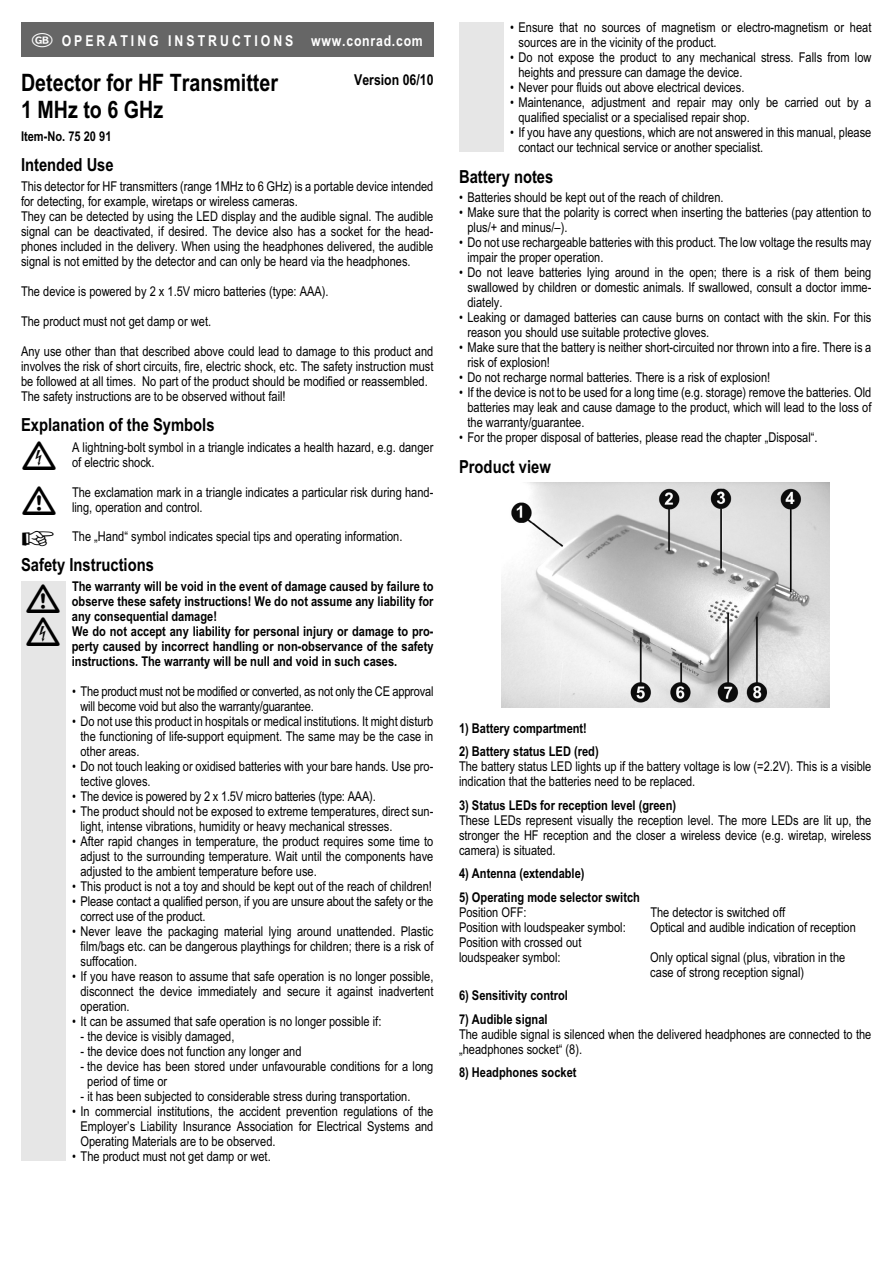
<style>
.page{position:relative;width:893px;height:1263px;background:#fff}
.page>*{position:absolute;margin:0;border:0;box-sizing:border-box;transform-origin:0 0}
.t1{font:700 24px "Arial Narrow";color:#000}
.t2{font:700 18px "Arial Narrow";color:#000}
.t3{font:700 15px "Arial Narrow";letter-spacing:.2em;color:#fff}
.t4{font:700 15px "Arial Narrow";color:#000}
.t5{font:13.5px/15px "Arial Narrow";color:#000}
.t6{font:700 13.5px/15px "Arial Narrow";color:#000}
</style>
<div class="page">
<div style="left:21px;top:581px;width:45px;height:579px;background:#e6e6e6"></div>
<div style="left:21px;top:23px;width:412px;height:34px;background:#666"></div>
<img style="left:501px;top:483px;width:329px;height:224px">
<div style="left:459px;top:23px;width:45px;height:129px;background:#e6e6e6"></div>
<p class="t3" style="left:62px;top:35px;width:363px">OPERATING INSTRUCTIONS www.conrad.com</p>
<h1 class="t1" style="left:21px;top:74px;width:258px">Detector for HF Transmitter</h1>
<p class="t4" style="left:354px;top:74px;width:81px">Version 06/10</p>
<h1 class="t1" style="left:21px;top:101px;width:144px">1 MHz to 6 GHz</h1>
<p class="t6" style="left:21px;top:130px;width:92px">Item-No. 75 20 91</p>
<h2 class="t2" style="left:21px;top:158px;width:94px">Intended Use</h2>
<p class="t5" style="left:21px;top:180px;width:414px">This detector for HF transmitters (range 1MHz to 6 GHz) is a portable device intended for detecting, for example, wiretaps or wireless cameras.<br>They can be detected by using the LED display and the audible signal. The audible signal can be deactivated, if desired. The device also has a socket for the head&shy;phones included in the delivery. When using the headphones delivered, the audible signal is not emitted by the detector and can only be heard via the headphones.</p>
<p class="t5" style="left:21px;top:285px;width:309px">The device is powered by 2 x 1.5V micro batteries (type: AAA).</p>
<p class="t5" style="left:21px;top:315px;width:192px">The product must not get damp or wet.</p>
<p class="t5" style="left:21px;top:345px;width:414px">Any use other than that described above could lead to damage to this product and involves the risk of short circuits, fire, electric shock, etc. The safety instruction must be followed at all times. No part of the product should be modified or reassembled.<br>The safety instructions are to be observed without fail!</p>
<h2 class="t2" style="left:21px;top:419px;width:195px">Explanation of the Symbols</h2>
<p class="t5" style="left:72px;top:441px;width:363px">A lightning-bolt symbol in a triangle indicates a health hazard, e.g. danger of electric shock.</p>
<p class="t5" style="left:72px;top:486px;width:363px">The exclamation mark in a triangle indicates a particular risk during hand&shy;ling, operation and control.</p>
<p class="t5" style="left:72px;top:530px;width:332px">The „Hand“ symbol indicates special tips and operating information.</p>
<h2 class="t2" style="left:21px;top:559px;width:134px">Safety Instructions</h2>
<p class="t6" style="left:72px;top:580px;width:363px">The warranty will be void in the event of damage caused by failure to observe these safety instructions! We do not assume any liability for any consequential damage!<br>We do not accept any liability for personal injury or damage to pro&shy;perty caused by incorrect handling or non-observance of the safety instructions. The warranty will be null and void in such cases.</p>
<p class="t5" style="left:80px;top:685px;width:354px;text-indent:-8px">• The product must not be modified or converted, as not only the CE approval will become void but also the warranty/guarantee.</p>
<p class="t5" style="left:80px;top:715px;width:354px;text-align:justify;text-indent:-8px">• Do not use this product in hospitals or medical institutions. It might disturb the functioning of life-support equipment. The same may be the case in other areas.</p>
<p class="t5" style="left:80px;top:760px;width:354px;text-indent:-8px">• Do not touch leaking or oxidised batteries with your bare hands. Use pro&shy;tective gloves.</p>
<p class="t5" style="left:72px;top:790px;width:305px">• The device is powered by 2 x 1.5V micro batteries (type: AAA).</p>
<p class="t5" style="left:80px;top:805px;width:354px;text-indent:-8px">• The product should not be exposed to extreme temperatures, direct sun&shy;light, intense vibrations, humidity or heavy mechanical stresses.</p>
<p class="t5" style="left:80px;top:835px;width:354px;text-align:justify;text-indent:-8px">• After rapid changes in temperature, the product requires some time to adjust to the surrounding temperature. Wait until the components have adjusted to the ambient temperature before use.</p>
<p class="t5" style="left:72px;top:880px;width:361px">• This product is not a toy and should be kept out of the reach of children!</p>
<p class="t5" style="left:80px;top:895px;width:354px;text-indent:-8px">• Please contact a qualified person, if you are unsure about the safety or the correct use of the product.</p>
<p class="t5" style="left:80px;top:925px;width:354px;text-align:justify;text-indent:-8px">• Never leave the packaging material lying around unattended. Plastic film/bags etc. can be dangerous playthings for children; there is a risk of suffocation.</p>
<p class="t5" style="left:80px;top:970px;width:354px;text-align:justify;text-indent:-8px">• If you have reason to assume that safe operation is no longer possible, disconnect the device immediately and secure it against inadvertent operation.</p>
<p class="t5" style="left:72px;top:1015px;width:311px">• It can be assumed that safe operation is no longer possible if:</p>
<p class="t5" style="left:81px;top:1030px;width:155px">- the device is visibly damaged,</p>
<p class="t5" style="left:81px;top:1045px;width:222px">- the device does not function any longer and</p>
<p class="t5" style="left:87px;top:1060px;width:348px;text-indent:-7px">- the device has been stored under unfavourable conditions for a long period of time or</p>
<p class="t5" style="left:81px;top:1090px;width:331px">- it has been subjected to considerable stress during transportation.</p>
<p class="t5" style="left:80px;top:1105px;width:354px;text-align:justify;text-indent:-8px">• In commercial institutions, the accident prevention regulations of the Employer’s Liability Insurance Association for Electrical Systems and Operating Materials are to be observed.</p>
<p class="t5" style="left:72px;top:1150px;width:200px">• The product must not get damp or wet.</p>
<p class="t5" style="left:518px;top:22px;width:354px;text-indent:-8px">• Ensure that no sources of magnetism or electro-magnetism or heat sources are in the vicinity of the product.</p>
<p class="t5" style="left:518px;top:52px;width:354px;text-indent:-8px">• Do not expose the product to any mechanical stress. Falls from low heights and pressure can damage the device.</p>
<p class="t5" style="left:510px;top:82px;width:236px">• Never pour fluids out above electrical devices.</p>
<p class="t5" style="left:518px;top:97px;width:354px;text-indent:-8px">• Maintenance, adjustment and repair may only be carried out by a qualified specialist or a specialised repair shop.</p>
<p class="t5" style="left:518px;top:127px;width:354px;text-indent:-8px">• If you have any questions, which are not answered in this manual, please contact our technical service or another specialist.</p>
<h2 class="t2" style="left:459px;top:170px;width:96px">Battery notes</h2>
<p class="t5" style="left:459px;top:192px;width:266px">• Batteries should be kept out of the reach of children.</p>
<p class="t5" style="left:467px;top:207px;width:405px;text-indent:-8px">• Make sure that the polarity is correct when inserting the batteries (pay attention to plus/+ and minus/–).</p>
<p class="t5" style="left:467px;top:237px;width:405px;text-indent:-8px">• Do not use rechargeable batteries with this product. The low voltage the results may impair the proper operation.</p>
<p class="t5" style="left:467px;top:267px;width:405px;text-align:justify;text-indent:-8px">• Do not leave batteries lying around in the open; there is a risk of them being swallowed by children or domestic animals. If swallowed, consult a doctor imme&shy;diately.</p>
<p class="t5" style="left:467px;top:312px;width:405px;text-indent:-8px">• Leaking or damaged batteries can cause burns on contact with the skin. For this reason you should use suitable protective gloves.</p>
<p class="t5" style="left:467px;top:342px;width:405px;text-indent:-8px">• Make sure that the battery is neither short-circuited nor thrown into a fire. There is a risk of explosion!</p>
<p class="t5" style="left:459px;top:372px;width:313px">• Do not recharge normal batteries. There is a risk of explosion!</p>
<p class="t5" style="left:467px;top:387px;width:405px;text-align:justify;text-indent:-8px">• If the device is not to be used for a long time (e.g. storage) remove the batteries. Old batteries may leak and cause damage to the product, which will lead to the loss of the warranty/guarantee.</p>
<p class="t5" style="left:459px;top:432px;width:360px">• For the proper disposal of batteries, please read the chapter „Disposal“.</p>
<h2 class="t2" style="left:459px;top:460px;width:93px">Product view</h2>
<p class="t6" style="left:459px;top:722px;width:129px">1) Battery compartment!</p>
<p class="t6" style="left:459px;top:745px;width:141px">2) Battery status LED (red)</p>
<p class="t5" style="left:459px;top:760px;width:414px">The battery status LED lights up if the battery voltage is low (=2.2V). This is a visible indication that the batteries need to be replaced.</p>
<p class="t6" style="left:459px;top:799px;width:219px">3) Status LEDs for reception level (green)</p>
<p class="t5" style="left:459px;top:814px;width:414px;text-align:justify">These LEDs represent visually the reception level. The more LEDs are lit up, the stronger the HF reception and the closer a wireless device (e.g. wiretap, wireless camera) is situated.</p>
<p class="t6" style="left:459px;top:867px;width:127px">4) Antenna (extendable)</p>
<p class="t6" style="left:459px;top:891px;width:182px">5) Operating mode selector switch</p>
<p class="t5" style="left:459px;top:906px;width:69px">Position OFF:</p>
<p class="t5" style="left:650px;top:906px;width:136px">The detector is switched off</p>
<p class="t5" style="left:459px;top:921px;width:168px">Position with loudspeaker symbol:</p>
<p class="t5" style="left:650px;top:921px;width:207px">Optical and audible indication of reception</p>
<p class="t5" style="left:459px;top:936px;width:124px">Position with crossed out loudspeaker symbol:</p>
<p class="t5" style="left:650px;top:951px;width:197px">Only optical signal (plus, vibration in the case of strong reception signal)</p>
<p class="t6" style="left:459px;top:989px;width:110px">6) Sensitivity control</p>
<p class="t6" style="left:459px;top:1013px;width:90px">7) Audible signal</p>
<p class="t5" style="left:459px;top:1028px;width:414px">The audible signal is silenced when the delivered headphones are connected to the „headphones socket“ (8).</p>
<p class="t6" style="left:459px;top:1066px;width:119px">8) Headphones socket</p>
</div>
